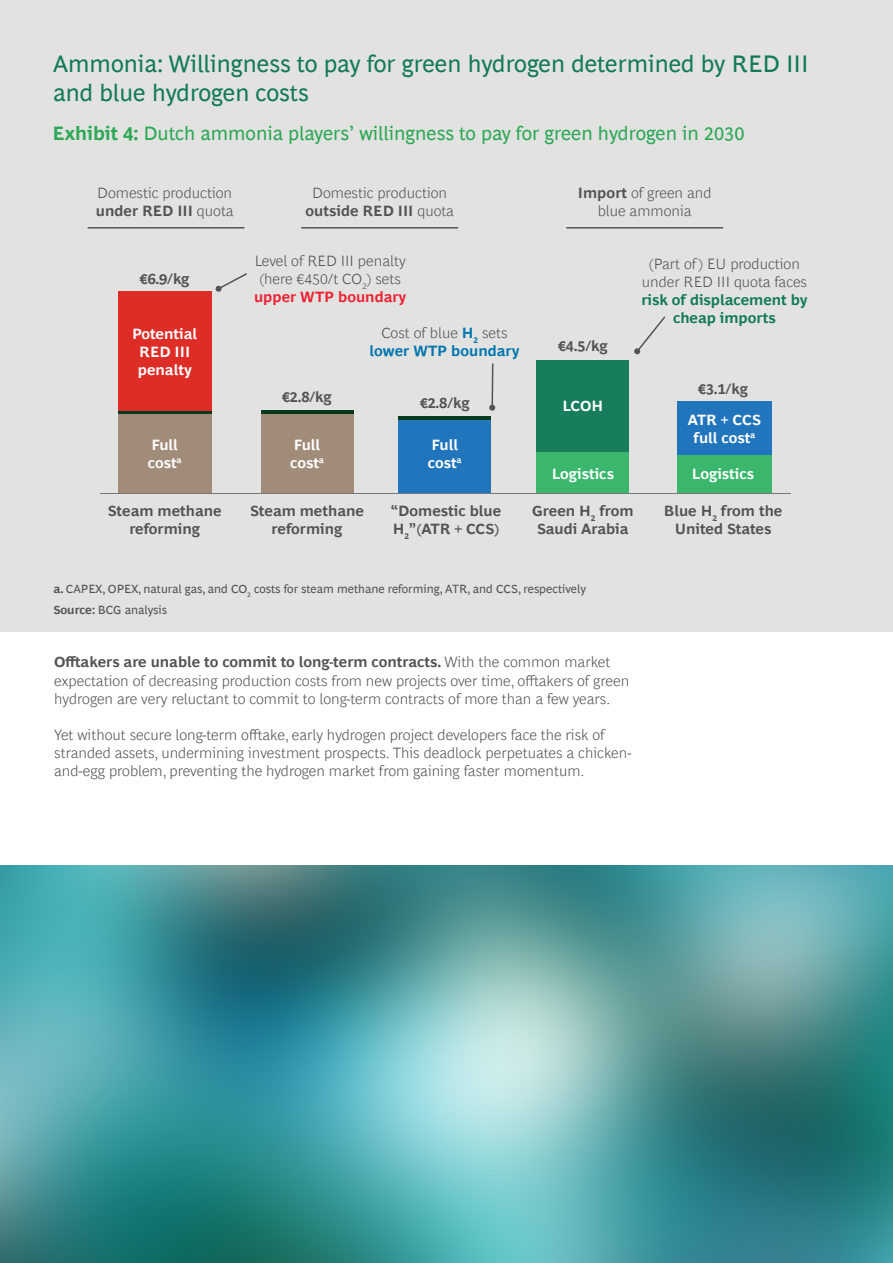
<style>
.page{position:relative;width:893px;height:1263px;background:#fff}
.page>*{position:absolute;margin:0;border:0;box-sizing:border-box;transform-origin:0 0}
.t1{font:24px/28.8px "Henderson BCG Sans";color:#127a56}
.t2{font:19.5px "Henderson BCG Sans";color:#2ba856}
.t3{font:300 15px/18px "Henderson BCG Sans";color:#535353;text-align:center}
.t4{font:700 15px/18px "Henderson BCG Sans";color:#535353;text-align:center}
.t5{font:700 15px/18px "Henderson BCG Sans";color:#fff}
.t6{font:700 15px/18px "Henderson BCG Sans";color:#0075ae;text-align:center}
.t7{font:700 15px/18px "Henderson BCG Sans";color:#127a56;text-align:center}
.t8{font:12px/21.3px "Henderson BCG Sans";color:#535353}
.s1{font-weight:700}
.s2{font-weight:700;color:#ee2132}
.s3{font-weight:300;color:#535353}
</style>
<div class="page">
<div style="left:0;top:0;width:893px;height:631px;background:#e2e2e1"></div>
<div style="left:119px;top:414px;width:93px;height:79px;background:#a08c79"></div>
<hr style="left:119px;top:411px;width:93px;height:3px;background:#073a1b">
<div style="left:119px;top:291px;width:93px;height:120px;background:#de2c26"></div>
<div style="left:261px;top:413px;width:93px;height:80px;background:#a08c79"></div>
<hr style="left:261px;top:410px;width:93px;height:3px;background:#073a1b">
<div style="left:536px;top:452px;width:92px;height:41px;background:#3bb76d"></div>
<div style="left:536px;top:360px;width:92px;height:92px;background:#177d5c"></div>
<div style="left:399px;top:419px;width:92px;height:74px;background:#2075bc"></div>
<hr style="left:399px;top:416px;width:92px;height:3px;background:#073a1b">
<div style="left:677px;top:454px;width:95px;height:39px;background:#3bb76d"></div>
<div style="left:677px;top:401px;width:95px;height:53px;background:#2075bc"></div>
<hr style="left:100px;top:493px;width:691px;height:1px;background:#74787a">
<hr style="left:88px;top:227px;width:156px;height:2px;background:#535353">
<hr style="left:301px;top:227px;width:157px;height:2px;background:#535353">
<hr style="left:566px;top:227px;width:157px;height:2px;background:#535353">
<svg style="left:491px;top:363px;width:3px;height:41px"></svg>
<div style="left:489px;top:404px;width:6px;height:7px;background:#535353;border-radius:50%"></div>
<svg style="left:634px;top:316px;width:32px;height:38px"></svg>
<svg style="left:215px;top:273px;width:32px;height:19px"></svg>
<img style="left:0;top:866px;width:893px;height:397px">
<h1 class="t1" style="left:53px;top:47px;width:757px">Ammonia: Willingness to pay for green hydrogen determined by RED III and blue hydrogen costs</h1>
<h2 class="t2" style="left:53px;top:119px;width:693px"><span class="s1">Exhibit 4:</span> Dutch ammonia players’ willingness to pay for green hydrogen in 2030</h2>
<p class="t3" style="left:96px;top:182px;width:139px;text-align:left">Domestic production <span class="s1">under RED III</span> quota</p>
<p class="t4" style="left:140px;top:269px;width:51px">€6.9/kg</p>
<p class="t5" style="left:132px;top:324px;width:67px;text-align:center">Potential<br>RED III penalty</p>
<p class="t3" style="left:306px;top:182px;width:150px">Domestic production <span class="s1">outside RED III</span> quota</p>
<p class="t3" style="left:578px;top:182px;width:135px"><span class="s1">Import</span> of green and blue ammonia</p>
<p class="t3" style="left:254px;top:250px;width:154px">Level of RED III penalty (here €450/t CO<sub>2</sub>) sets <span class="s2">upper WTP boundary</span></p>
<p class="t6" style="left:370px;top:323px;width:151px"><span class="s3">Cost of blue</span> H<sub>2</sub> <span class="s3">sets </span>lower WTP boundary</p>
<p class="t4" style="left:282px;top:387px;width:51px">€2.8/kg</p>
<p class="t4" style="left:420px;top:393px;width:51px">€2.8/kg</p>
<p class="t4" style="left:558px;top:336px;width:51px">€4.5/kg</p>
<p class="t5" style="left:562px;top:396px;width:42px">LCOH</p>
<p class="t3" style="left:642px;top:253px;width:167px">(Part of ) EU production under RED III quota faces</p>
<p class="t7" style="left:641px;top:289px;width:167px">risk of displacement by cheap imports</p>
<p class="t4" style="left:698px;top:379px;width:51px">€3.1/kg</p>
<p class="t5" style="left:148px;top:435px;width:35px">Full cost<sup>a</sup></p>
<p class="t5" style="left:290px;top:435px;width:35px">Full cost<sup>a</sup></p>
<p class="t5" style="left:428px;top:435px;width:35px">Full cost<sup>a</sup></p>
<p class="t5" style="left:688px;top:409px;width:74px;text-align:center">ATR + CCS full cost<sup>a</sup></p>
<p class="t5" style="left:552px;top:464px;width:64px">Logistics</p>
<p class="t5" style="left:692px;top:464px;width:64px">Logistics</p>
<p class="t4" style="left:108px;top:501px;width:116px">Steam methane reforming</p>
<p class="t4" style="left:250px;top:501px;width:116px">Steam methane reforming</p>
<p class="t4" style="left:391px;top:501px;width:112px;text-align:left">“Domestic blue<br>H<sub>2</sub>”(ATR + CCS)</p>
<p class="t4" style="left:532px;top:501px;width:103px">Green H<sub>2</sub> from<br>Saudi Arabia</p>
<p class="t4" style="left:664px;top:501px;width:120px">Blue H<sub>2</sub> from the<br>United States</p>
<p class="t8" style="left:53px;top:577px;width:534px"><span class="s1">a.</span> CAPEX, OPEX, natural gas, and CO<sub>2</sub> costs for steam methane reforming, ATR, and CCS, respectively<br><span class="s1">Source:</span> BCG analysis</p>
<p class="t3" style="left:54px;top:652px;width:577px;text-align:left"><span class="s1">Offtakers are unable to commit to long-term contracts.</span> With the common market expectation of decreasing production costs from new projects over time, offtakers of green hydrogen are very reluctant to commit to long-term contracts of more than a few years.</p>
<p class="t3" style="left:54px;top:724px;width:579px;text-align:left">Yet without secure long-term offtake, early hydrogen project developers face the risk of stranded assets, undermining investment prospects. This deadlock perpetuates a chicken&shy;and-egg problem, preventing the hydrogen market from gaining faster momentum.</p>
</div>
